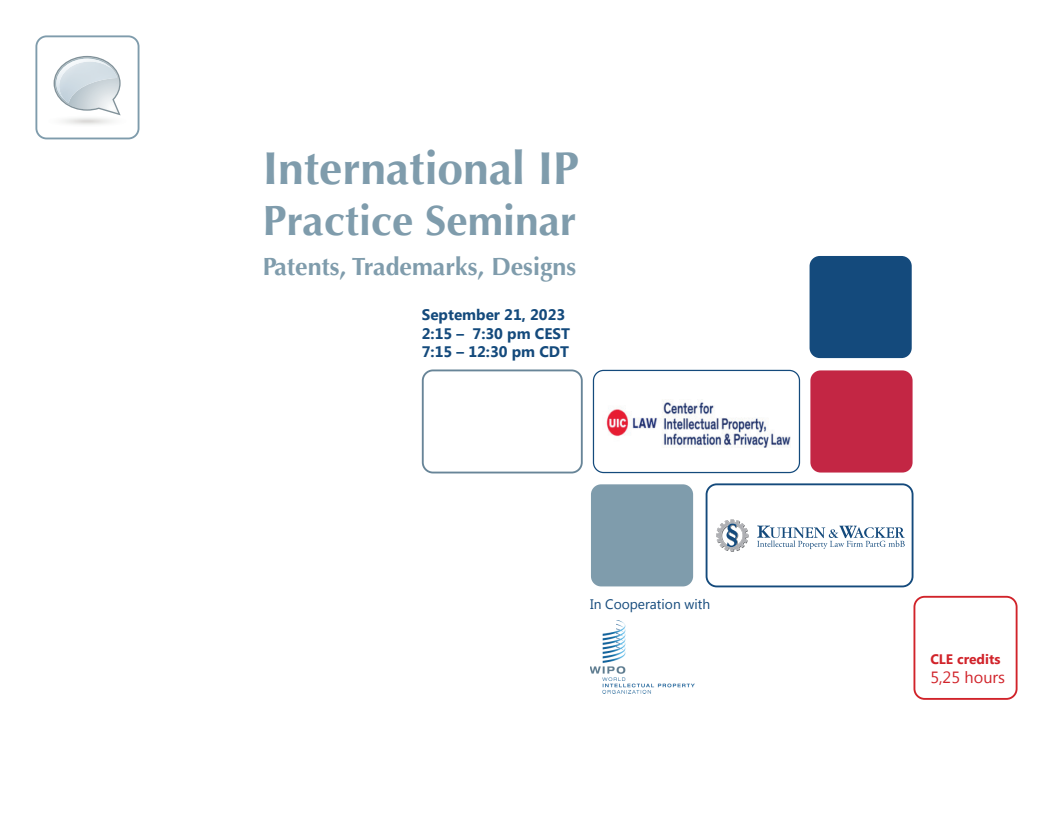
<style>
.page{position:relative;width:1053px;height:815px;background:#fff}
.page>*{position:absolute;margin:0;border:0;box-sizing:border-box;transform-origin:0 0}
.t1{font:700 46.25px "Optima";color:#7f9cac}
.t2{font:700 42.5px "Optima";color:#7f9cac}
.t3{font:700 25px "Optima";color:#7f9cac}
.t4{font:16.25px "Microsoft Tai Le";color:#d1232a}
.t5{font:700 15.25px/18.2px "Microsoft Tai Le";color:#144a7c}
.t6{font:13.75px "Microsoft Tai Le";color:#144a7c}
.t7{font:700 13.75px "Microsoft Tai Le";color:#d1232a}
</style>
<div class="page">
<div style="left:591px;top:484px;width:102px;height:102px;background:#7f9cac;border-radius:10px"></div>
<div style="left:913px;top:596px;width:104px;height:104px;border:2px solid #d1232a;border-radius:10px"></div>
<div style="left:35px;top:35px;width:104px;height:104px;border:2px solid #7f9cac;border-radius:10px"></div>
<div style="left:810px;top:370px;width:102px;height:103px;background:#c32644;border-radius:10px"></div>
<div style="left:592px;top:370px;width:208px;height:103px;border:1px solid #144a7c;border-radius:10px"></div>
<div style="left:422px;top:369px;width:160px;height:104px;border:2px solid #688598;border-radius:10px"></div>
<div style="left:705px;top:483px;width:208px;height:104px;border:2px solid #144a7c;border-radius:10px"></div>
<svg style="left:716px;top:519px;width:32px;height:32px"></svg>
<svg style="left:757px;top:525px;width:147px;height:24px"></svg>
<svg style="left:54px;top:56px;width:67px;height:59px"></svg>
<img style="left:56px;top:59px;width:61px;height:44px">
<img style="left:56px;top:59px;width:56px;height:41px">
<div style="left:809px;top:256px;width:102px;height:102px;background:#144a7c;border-radius:10px"></div>
<img style="left:590px;top:620px;width:104px;height:73px">
<img style="left:606px;top:401px;width:184px;height:47px">
<h1 class="t1" style="left:263px;top:142px;width:318px">International IP</h1>
<h2 class="t2" style="left:263px;top:196px;width:315px">Practice Seminar</h2>
<h3 class="t3" style="left:263px;top:252px;width:315px">Patents, Trademarks, Designs</h3>
<p class="t5" style="left:422px;top:307px;width:150px">September 21, 2023<br>2:15 – 7:30 pm CEST<br>7:15 – 12:30 pm CDT</p>
<p class="t6" style="left:590px;top:597px;width:122px">In Cooperation with</p>
<p class="t7" style="left:930px;top:651px;width:72px">CLE credits</p>
<p class="t4" style="left:930px;top:668px;width:76px">5,25 hours</p>
</div>
